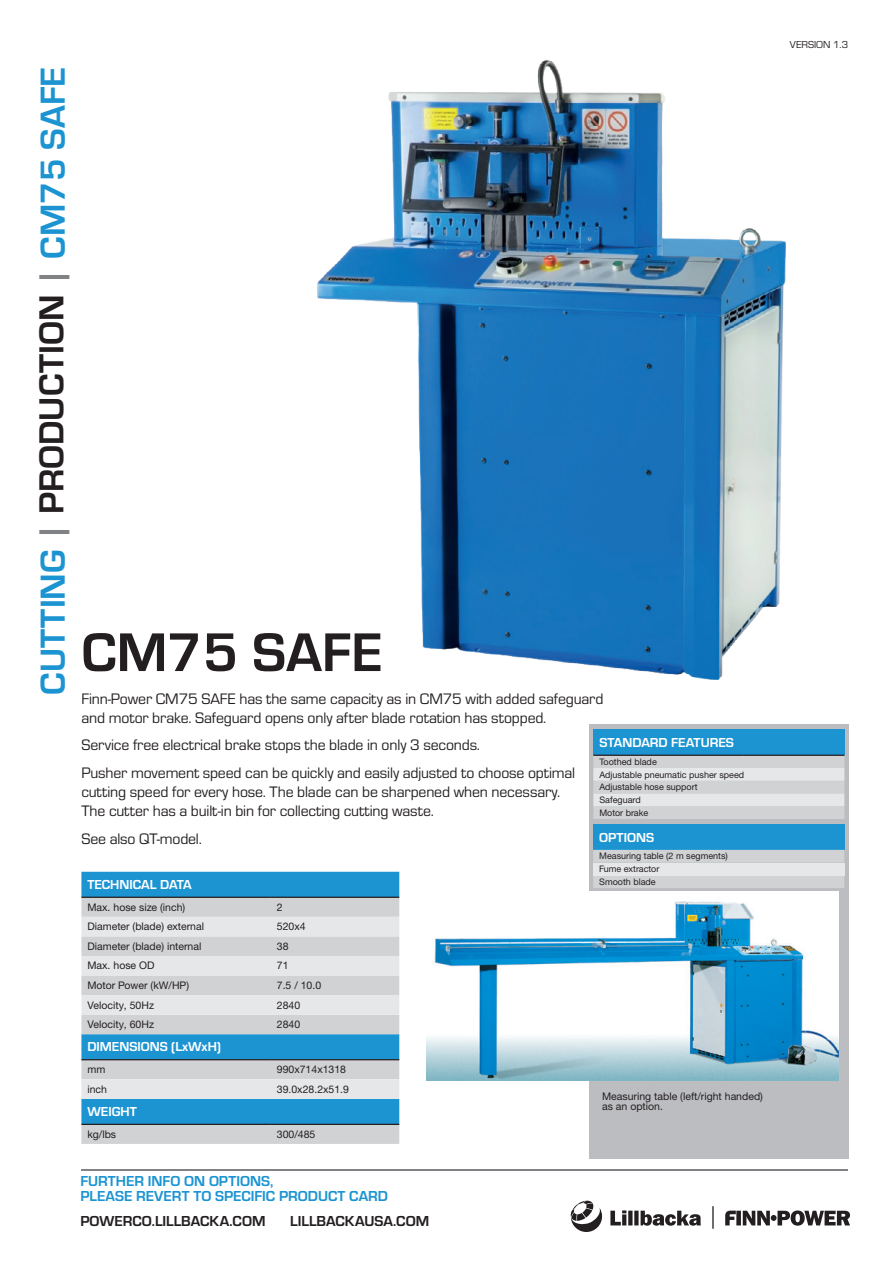
<style>
.page{position:relative;width:893px;height:1263px;background:#fff}
.page>*{position:absolute;margin:0;border:0;box-sizing:border-box;transform-origin:0 0}
.t1{font:700 56.4px "Eurostile";color:#231f20}
.t2{font:700 36px "Eurostile";color:#1c94d2}
.t3{font:15.75px/18.9px "Eurostile";letter-spacing:-.01em;color:#231f20}
.t4{font:700 15px/15px "Eurostile";color:#1c94d2}
.t5{font:700 15px "Eurostile";color:#231f20}
.t6{font:700 13.5px "Eurostile";color:#fff}
.t7{font:10.5px/10.5px "Helvetica Neue LTW1 G";color:#231f20}
.t8{font:10.5px "Eurostile";color:#231f20}
.t9{font:9px/12.6px "Helvetica Neue LTW1 G";color:#231f20}
.s1{color:#808285}
.s2{color:#231f20}
</style>
<div class="page">
<img style="left:317px;top:60px;width:469px;height:620px">
<div style="left:589px;top:724px;width:260px;height:435px;background:#bcbdc0"></div>
<svg style="left:610px;top:1206px;width:104px;height:23px"></svg>
<svg style="left:570px;top:1200px;width:32px;height:32px"></svg>
<svg style="left:725px;top:1210px;width:125px;height:16px"></svg>
<hr style="left:81px;top:1169px;width:767px;height:1px;background:#808285">
<div style="left:81px;top:872px;width:318px;height:25px;background:#1c94d2"></div>
<svg style="left:81px;top:898px;width:318px;height:246px;fill:#d1d2d4"></svg>
<svg style="left:81px;top:917px;width:318px;height:182px"></svg>
<hr style="left:81px;top:897px;width:190px;height:1px;background:#231f20">
<hr style="left:271px;top:897px;width:128px;height:1px;background:#231f20">
<hr style="left:81px;top:1059px;width:190px;height:1px;background:#231f20">
<hr style="left:271px;top:1059px;width:128px;height:1px;background:#231f20">
<hr style="left:81px;top:1124px;width:190px;height:1px;background:#231f20">
<hr style="left:271px;top:1124px;width:128px;height:1px;background:#231f20">
<div style="left:593px;top:824px;width:251px;height:26px;background:#1c94d2"></div>
<div style="left:593px;top:850px;width:251px;height:38px;background:#d1d2d4"></div>
<div style="left:593px;top:863px;width:251px;height:12px;background:#e6e7e9"></div>
<img style="left:426px;top:892px;width:413px;height:189px">
<div style="left:593px;top:730px;width:251px;height:25px;background:#1c94d2"></div>
<svg style="left:593px;top:756px;width:251px;height:63px"></svg>
<hr style="left:593px;top:755px;width:151px;height:1px;background:#231f20">
<hr style="left:744px;top:755px;width:100px;height:1px;background:#231f20">
<h2 class="t2" style="left:27px;top:694px;width:629px;rotate:-90deg">CUTTING <span class="s1">|</span> <span class="s2">PRODUCTION</span> <span class="s1">|</span> CM75 SAFE</h2>
<h1 class="t1" style="left:81px;top:612px;width:302px">CM75 SAFE</h1>
<p class="t3" style="left:81px;top:688px;width:524px">Finn-Power CM75 SAFE has the same capacity as in CM75 with added safeguard and motor brake. Safeguard opens only after blade rotation has stopped.</p>
<p class="t3" style="left:81px;top:731px;width:495px;line-height:27.9px">Service free electrical brake stops the blade in only 3 seconds.<br>Pusher movement speed can be quickly and easily adjusted to choose optimal</p>
<p class="t3" style="left:81px;top:782px;width:480px">cutting speed for every hose. The blade can be sharpened when necessary.<br>The cutter has a built-in bin for collecting cutting waste.</p>
<p class="t3" style="left:81px;top:829px;width:122px">See also QT-model.</p>
<p class="t6" style="left:599px;top:732px;width:136px">STANDARD FEATURES</p>
<p class="t9" style="left:599px;top:755px;width:146px">Toothed blade<br>Adjustable pneumatic pusher speed<br>Adjustable hose support<br>Safeguard<br>Motor brake</p>
<p class="t6" style="left:599px;top:827px;width:56px">OPTIONS</p>
<p class="t9" style="left:599px;top:850px;width:130px">Measuring table (2 m segments)<br>Fume extractor<br>Smooth blade</p>
<p class="t6" style="left:87px;top:875px;width:106px">TECHNICAL DATA</p>
<p class="t7" style="left:87px;top:902px;width:99px">Max. hose size (inch)</p>
<p class="t7" style="left:277px;top:902px;width:7px">2</p>
<p class="t7" style="left:87px;top:921px;width:118px">Diameter (blade) external</p>
<p class="t7" style="left:277px;top:921px;width:30px">520x4</p>
<p class="t7" style="left:87px;top:941px;width:115px">Diameter (blade) internal</p>
<p class="t7" style="left:277px;top:941px;width:13px">38</p>
<p class="t7" style="left:87px;top:960px;width:69px">Max. hose OD</p>
<p class="t7" style="left:277px;top:960px;width:13px">71</p>
<p class="t7" style="left:87px;top:980px;width:103px">Motor Power (kW/HP)</p>
<p class="t7" style="left:277px;top:980px;width:46px">7.5 / 10.0</p>
<p class="t7" style="left:87px;top:999px;width:68px">Velocity, 50Hz</p>
<p class="t7" style="left:277px;top:999px;width:25px">2840</p>
<p class="t7" style="left:87px;top:1019px;width:68px">Velocity, 60Hz</p>
<p class="t7" style="left:277px;top:1019px;width:25px">2840</p>
<p class="t6" style="left:87px;top:1037px;width:135px">DIMENSIONS (LxWxH)</p>
<p class="t7" style="left:87px;top:1064px;width:19px">mm</p>
<p class="t7" style="left:277px;top:1064px;width:71px">990x714x1318</p>
<p class="t7" style="left:87px;top:1084px;width:21px">inch</p>
<p class="t7" style="left:277px;top:1084px;width:74px">39.0x28.2x51.9</p>
<p class="t6" style="left:87px;top:1102px;width:51px">WEIGHT</p>
<p class="t7" style="left:87px;top:1129px;width:30px">kg/lbs</p>
<p class="t7" style="left:277px;top:1129px;width:40px">300/485</p>
<p class="t7" style="left:602px;top:1091px;width:162px">Measuring table (left/right handed) as an option.</p>
<p class="t4" style="left:80px;top:1173px;width:309px">FURTHER INFO ON OPTIONS,<br>PLEASE REVERT TO SPECIFIC PRODUCT CARD</p>
<p class="t5" style="left:80px;top:1210px;width:187px">POWERCO.LILLBACKA.COM</p>
<p class="t5" style="left:290px;top:1210px;width:140px">LILLBACKAUSA.COM</p>
<p class="t8" style="left:790px;top:38px;width:60px">VERSION 1.3</p>
</div>
